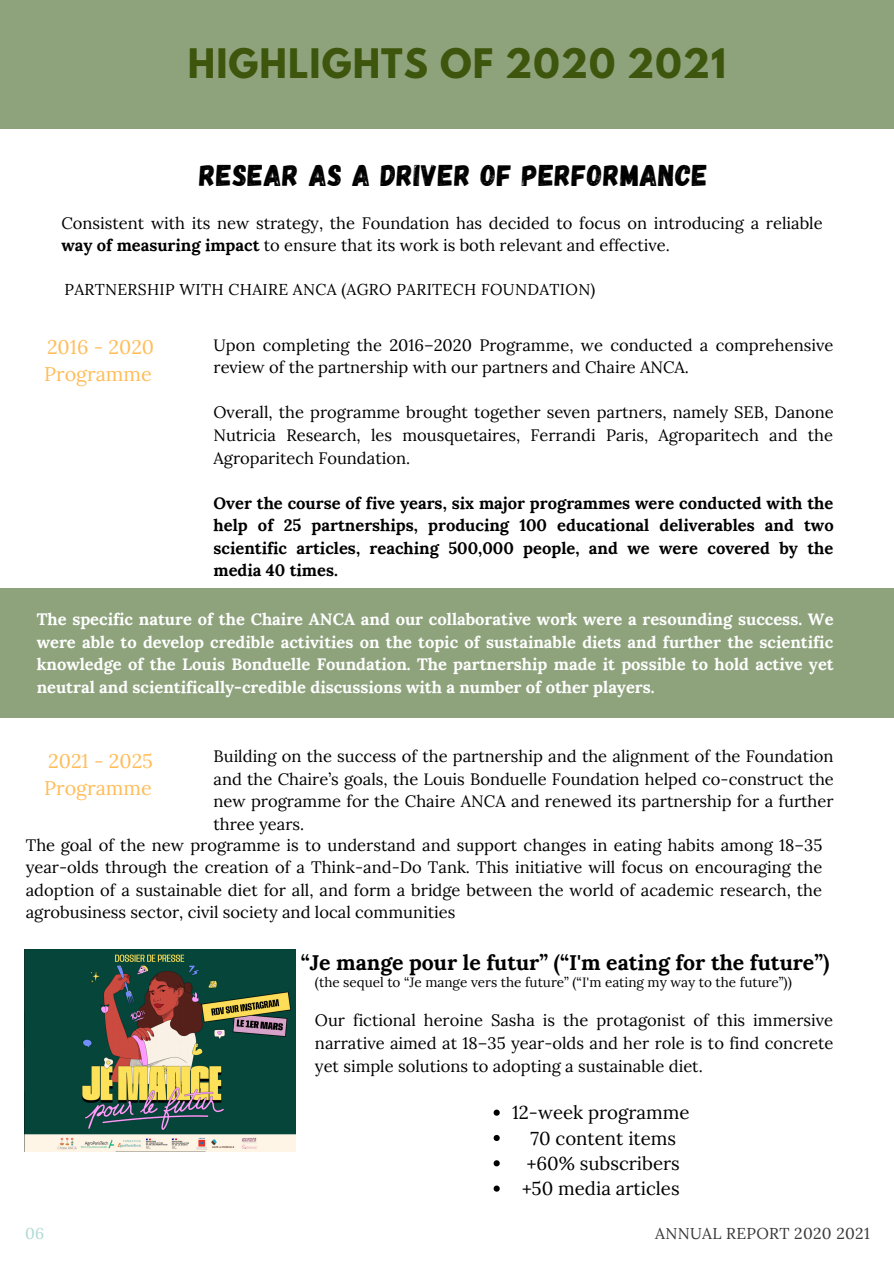
<style>
.page{position:relative;width:894px;height:1264px;background:#fff}
.page>*{position:absolute;margin:0;border:0;box-sizing:border-box;transform-origin:0 0}
.t1{font:700 36px "League Spartan";letter-spacing:.03em;color:#3d550c}
.t2{font:30px "Gagalin";letter-spacing:.02em;color:#000}
.t3{font:700 21.15px "Lora";color:#000}
.t4{font:19.65px "Lora";color:#ffbd59}
.t5{font:18.6px "Lora";color:#000}
.t6{font:16.5px/22.5px "Lora";color:#000;text-align:justify}
.t7{font:700 16.5px/22.5px "Lora";color:#fff;text-align:justify}
.t8{font:700 16.5px/22.5px "Lora";color:#000;text-align:justify}
.t9{font:15.75px "Lora";letter-spacing:.02em;color:#000}
.t10{font:15.75px "Lora";letter-spacing:.02em;color:#383838}
.t11{font:15.75px "Lora";color:#add9d2}
.t12{font:13.5px "Lora";color:#000}
.s1{font-weight:700}
</style>
<div class="page">
<div style="left:0;top:0;width:893px;height:129px;background:#8ea37c"></div>
<div style="left:0;top:588px;width:893px;height:129px;background:#8ea37c"></div>
<img style="left:24px;top:949px;width:272px;height:202px">
<svg style="left:493px;top:1109px;width:6px;height:6px"></svg>
<svg style="left:493px;top:1134px;width:6px;height:6px"></svg>
<svg style="left:493px;top:1160px;width:6px;height:6px"></svg>
<svg style="left:493px;top:1185px;width:6px;height:6px"></svg>
<p class="t1" style="left:188px;top:45px;width:539px">HIGHLIGHTS OF 2020 2021</p>
<p class="t2" style="left:199px;top:156px;width:509px">RESEAR AS A DRIVER OF PERFORMANCE</p>
<p class="t6" style="left:61px;top:211px;width:762px">Consistent with its new strategy, the Foundation has decided to focus on introducing a reliable <span class="s1">way of measuring impact</span> to ensure that its work is both relevant and effective.</p>
<p class="t9" style="left:65px;top:279px;width:532px">PARTNERSHIP WITH CHAIRE ANCA (AGRO PARITECH FOUNDATION)</p>
<p class="t4" style="left:47px;top:334px;width:109px">2016 - 2020</p>
<p class="t4" style="left:44px;top:361px;width:109px">Programme</p>
<p class="t6" style="left:213px;top:333px;width:621px">Upon completing the 2016–2020 Programme, we conducted a comprehensive review of the partnership with our partners and Chaire ANCA.</p>
<p class="t6" style="left:213px;top:401px;width:621px">Overall, the programme brought together seven partners, namely SEB, Danone Nutricia Research, les mousquetaires, Ferrandi Paris, Agroparitech and the Agroparitech Foundation.</p>
<p class="t8" style="left:213px;top:491px;width:621px">Over the course of five years, six major programmes were conducted with the help of 25 partnerships, producing 100 educational deliverables and two scientific articles, reaching 500,000 people, and we were covered by the media 40 times.</p>
<p class="t7" style="left:37px;top:607px;width:798px">The specific nature of the Chaire ANCA and our collaborative work were a resounding success. We were able to develop credible activities on the topic of sustainable diets and further the scientific knowledge of the Louis Bonduelle Foundation. The partnership made it possible to hold active yet neutral and scientifically-credible discussions with a number of other players.</p>
<p class="t6" style="left:213px;top:744px;width:621px">Building on the success of the partnership and the alignment of the Foundation and the Chaire’s goals, the Louis Bonduelle Foundation helped co-construct the new programme for the Chaire ANCA and renewed its partnership for a further three years.</p>
<p class="t6" style="left:26px;top:833px;width:798px">The goal of the new programme is to understand and support changes in eating habits among 18–35 year-olds through the creation of a Think-and-Do Tank. This initiative will focus on encouraging the adoption of a sustainable diet for all, and form a bridge between the world of academic research, the agrobusiness sector, civil society and local communities</p>
<p class="t3" style="left:300px;top:948px;width:530px">“Je mange pour le futur” (“I'm eating for the future”)</p>
<p class="t12" style="left:315px;top:973px;width:478px">(the sequel to “Je mange vers the future” (“I'm eating my way to the future”))</p>
<p class="t6" style="left:315px;top:1009px;width:520px">Our fictional heroine Sasha is the protagonist of this immersive narrative aimed at 18–35 year-olds and her role is to find concrete yet simple solutions to adopting a sustainable diet.</p>
<p class="t5" style="left:512px;top:1100px;width:179px">12-week programme</p>
<p class="t5" style="left:530px;top:1125px;width:147px">70 content items</p>
<p class="t5" style="left:526px;top:1151px;width:154px">+60% subscribers</p>
<p class="t5" style="left:522px;top:1176px;width:159px">+50 media articles</p>
<p class="t11" style="left:25px;top:1222px;width:21px">06</p>
<p class="t10" style="left:655px;top:1222px;width:216px">ANNUAL REPORT 2020 2021</p>
<p class="t4" style="left:48px;top:748px;width:106px">2021 - 2025</p>
<p class="t4" style="left:44px;top:775px;width:109px">Programme</p>
</div>
